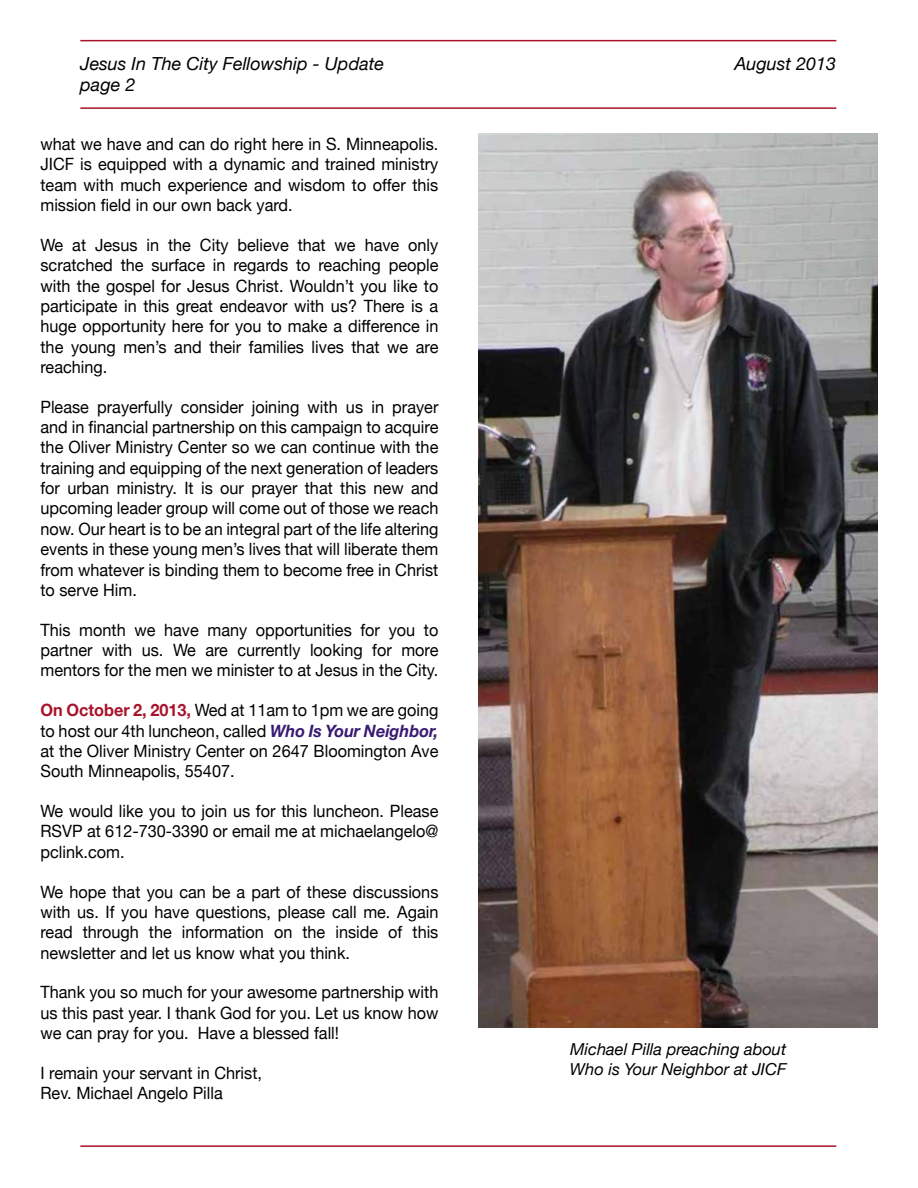
<style>
.page{position:relative;width:918px;height:1188px;background:#fff}
.page>*{position:absolute;margin:0;border:0;box-sizing:border-box;transform-origin:0 0}
.t1{font:italic 18px "Helvetica Neue";color:#000}
.t2{font:16.95px/20.4px "Helvetica Neue";color:#000;text-align:justify;scale:.96 1}
.t3{font:italic 16.5px/19.8px "Helvetica Neue";color:#000}
.s1{font-weight:700;color:#a9132a}
.s2{font-weight:700;font-style:italic;color:#381b72}
</style>
<div class="page">
<hr style="left:80px;top:1145px;width:756px;height:2px;background:#a9132a">
<hr style="left:80px;top:40px;width:756px;height:1px;background:#a9132a">
<hr style="left:80px;top:107px;width:756px;height:2px;background:#a9132a">
<img style="left:479px;top:134px;width:399px;height:893px">
<p class="t1" style="left:80px;top:52px;width:305px">Jesus In The City Fellowship - Update</p>
<p class="t1" style="left:735px;top:52px;width:103px">August 2013</p>
<p class="t1" style="left:80px;top:74px;width:57px">page 2</p>
<p class="t2" style="left:40px;top:134px;width:416px">what we have and can do right here in S. Minneapolis.<br>JICF is equipped with a dynamic and trained ministry team with much experience and wisdom to offer this mission field in our own back yard.</p>
<p class="t2" style="left:40px;top:234px;width:416px">We at Jesus in the City believe that we have only scratched the surface in regards to reaching people with the gospel for Jesus Christ. Wouldn’t you like to participate in this great endeavor with us? There is a huge opportunity here for you to make a difference in the young men’s and their families lives that we are reaching.</p>
<p class="t2" style="left:40px;top:396px;width:416px">Please prayerfully consider joining with us in prayer and in financial partnership on this campaign to acquire the Oliver Ministry Center so we can continue with the training and equipping of the next generation of leaders for urban ministry. It is our prayer that this new and upcoming leader group will come out of those we reach now. Our heart is to be an integral part of the life altering events in these young men’s lives that will liberate them from whatever is binding them to become free in Christ to serve Him.</p>
<p class="t2" style="left:40px;top:619px;width:416px">This month we have many opportunities for you to partner with us. We are currently looking for more mentors for the men we minister to at Jesus in the City.</p>
<p class="t2" style="left:40px;top:700px;width:416px"><span class="s1">On October 2, 2013,</span> Wed at 11am to 1pm we are going to host our 4th luncheon, called <span class="s2">Who Is Your Neighbor, </span>at the Oliver Ministry Center on 2647 Bloomington Ave South Minneapolis, 55407.</p>
<p class="t2" style="left:40px;top:801px;width:416px">We would like you to join us for this luncheon. Please RSVP at 612-730-3390 or email me at michaelangelo@ pclink.com.</p>
<p class="t2" style="left:40px;top:881px;width:416px">We hope that you can be a part of these discussions with us. If you have questions, please call me. Again read through the information on the inside of this newsletter and let us know what you think.</p>
<p class="t2" style="left:40px;top:982px;width:416px">Thank you so much for your awesome partnership with us this past year. I thank God for you. Let us know how we can pray for you. Have a blessed fall!</p>
<p class="t2" style="left:40px;top:1062px;width:232px">I remain your servant in Christ,<br>Rev. Michael Angelo Pilla</p>
<p class="t3" style="left:570px;top:1039px;width:218px">Michael Pilla preaching about<br>Who is Your Neighbor at JICF</p>
</div>
